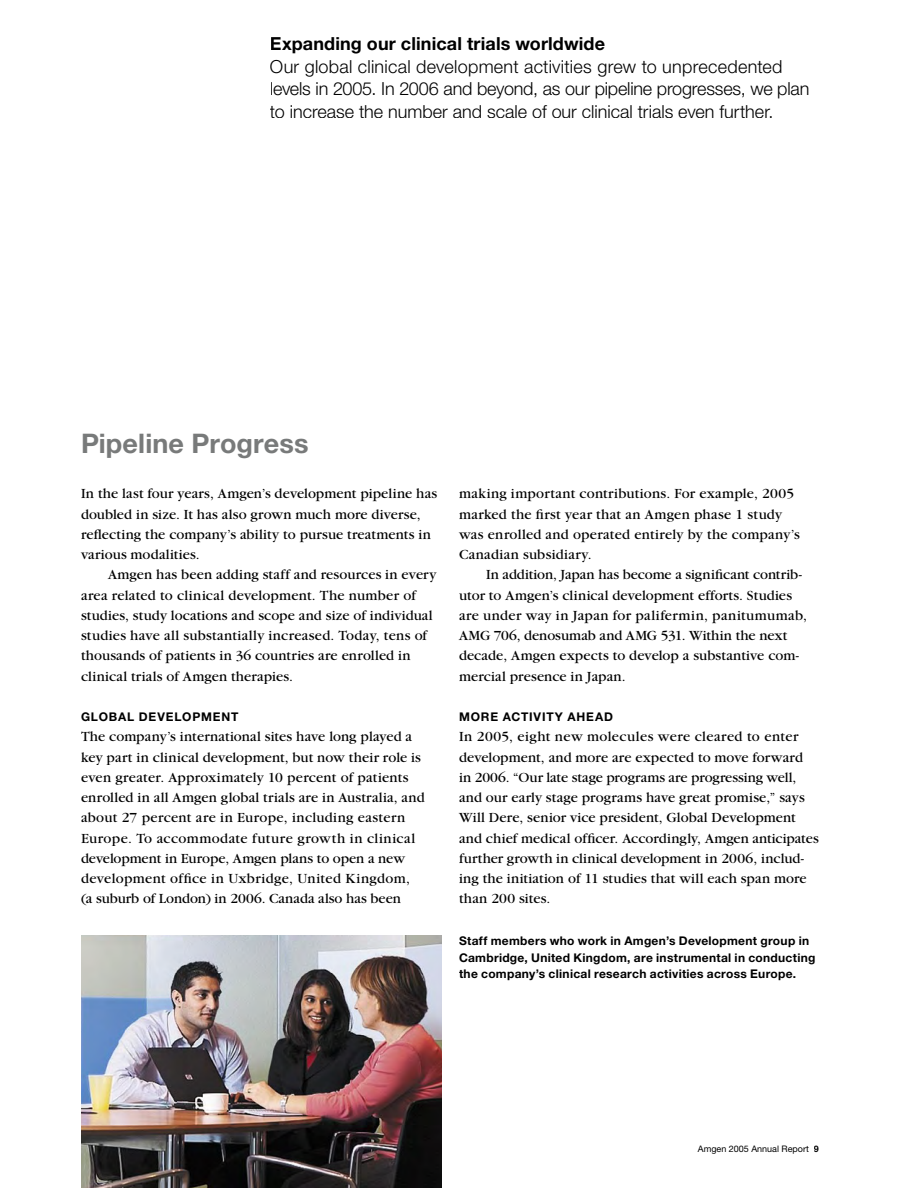
<style>
.page{position:relative;width:918px;height:1188px;background:#fff}
.page>*{position:absolute;margin:0;border:0;box-sizing:border-box;transform-origin:0 0}
.t1{font:700 27px "Helvetica Neue";letter-spacing:.005em;color:#787a7a}
.t2{font:300 18px/22.5px "Helvetica Neue";color:#000}
.t3{font:700 18px "Helvetica Neue";letter-spacing:.01em;color:#000}
.t4{font:14.7px/20.2px "Garamond";letter-spacing:.01em;color:#000}
.t5{font:700 12px/16.5px "Helvetica Neue";letter-spacing:.025em;color:#000}
.t6{font:700 12px "Helvetica Neue";letter-spacing:.07em;color:#000}
.t7{font:9px "Helvetica Neue";color:#000}
.s1{font-weight:700}
</style>
<div class="page">
<img style="left:81px;top:936px;width:360px;height:252px">
<p class="t3" style="left:270px;top:33px;width:337px">Expanding our clinical trials worldwide</p>
<p class="t2" style="left:270px;top:55px;width:541px">Our global clinical development activities grew to unprecedented levels in 2005. In 2006 and beyond, as our pipeline progresses, we plan to increase the number and scale of our clinical trials even further.</p>
<h1 class="t1" style="left:81px;top:427px;width:229px">Pipeline Progress</h1>
<p class="t4" style="left:81px;top:484px;width:358px">In the last four years, Amgen’s development pipeline has doubled in size. It has also grown much more diverse, reflecting the company’s ability to pursue treatments in various modalities.</p>
<p class="t4" style="left:81px;top:565px;width:357px;text-indent:27px">Amgen has been adding staff and resources in every area related to clinical development. The number of studies, study locations and scope and size of individual studies have all substantially increased. Today, tens of thousands of patients in 36 countries are enrolled in clinical trials of Amgen therapies.</p>
<p class="t6" style="left:81px;top:710px;width:159px">GLOBAL DEVELOPMENT</p>
<p class="t4" style="left:81px;top:727px;width:345px">The company’s international sites have long played a key part in clinical development, but now their role is even greater. Approximately 10 percent of patients enrolled in all Amgen global trials are in Australia, and about 27 percent are in Europe, including eastern Europe. To accommodate future growth in clinical development in Europe, Amgen plans to open a new development office in Uxbridge, United Kingdom, (a suburb of London) in 2006. Canada also has been</p>
<p class="t4" style="left:459px;top:484px;width:342px">making important contributions. For example, 2005 marked the first year that an Amgen phase 1 study was enrolled and operated entirely by the company’s Canadian subsidiary.</p>
<p class="t4" style="left:459px;top:565px;width:349px;text-indent:27px">In addition, Japan has become a significant contrib&shy;utor to Amgen’s clinical development efforts. Studies are under way in Japan for palifermin, panitumumab, AMG 706, denosumab and AMG 531. Within the next decade, Amgen expects to develop a substantive com&shy;mercial presence in Japan.</p>
<p class="t6" style="left:459px;top:710px;width:156px">MORE ACTIVITY AHEAD</p>
<p class="t4" style="left:459px;top:727px;width:361px">In 2005, eight new molecules were cleared to enter development, and more are expected to move forward in 2006. “Our late stage programs are progressing well, and our early stage programs have great promise,” says Will Dere, senior vice president, Global Development and chief medical officer. Accordingly, Amgen anticipates further growth in clinical development in 2006, includ&shy;ing the initiation of 11 studies that will each span more than 200 sites.</p>
<p class="t5" style="left:459px;top:933px;width:358px">Staff members who work in Amgen’s Development group in<br>Cambridge, United Kingdom, are instrumental in conducting the company’s clinical research activities across Europe.</p>
<p class="t7" style="left:698px;top:1143px;width:123px">Amgen 2005 Annual Report <span class="s1">9</span></p>
</div>
